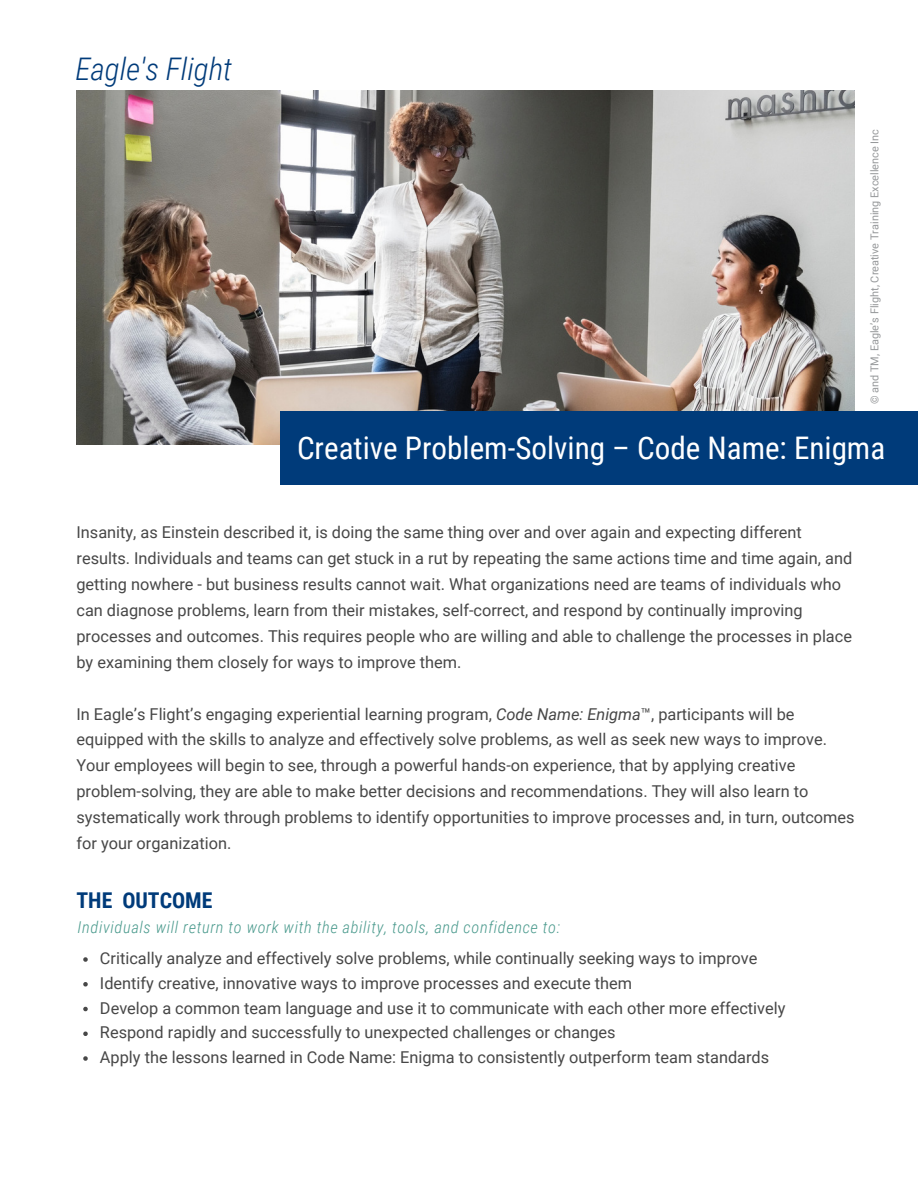
<style>
.page{position:relative;width:918px;height:1188px;background:#fff}
.page>*{position:absolute;margin:0;border:0;box-sizing:border-box;transform-origin:0 0}
.t1{font:31.2px "Roboto Condensed";color:#fff}
.t2{font:italic 300 31.2px "Roboto Condensed";color:#003b7a}
.t3{font:700 21.75px "Roboto Condensed";color:#003b7a}
.t4{font:16.35px/25.8px "Roboto";color:#474747}
.t5{font:italic 300 16.35px "Roboto Condensed";letter-spacing:.04em;color:#49998c}
.t6{font:10.95px "Roboto";color:#97999b}
.s1{font-style:italic}
</style>
<div class="page">
<img style="left:76px;top:90px;width:779px;height:354px">
<svg style="left:83px;top:957px;width:5px;height:5px"></svg>
<svg style="left:83px;top:982px;width:5px;height:5px"></svg>
<svg style="left:83px;top:1007px;width:5px;height:4px"></svg>
<svg style="left:83px;top:1032px;width:5px;height:4px"></svg>
<svg style="left:83px;top:1056px;width:5px;height:5px"></svg>
<div style="left:280px;top:412px;width:638px;height:73px;background:#003b7a"></div>
<h1 class="t2" style="left:75px;top:51px;width:158px">Eagle's Flight</h1>
<p class="t6" style="left:868px;top:404px;width:277px;rotate:-90deg">© and TM, Eagle’s Flight, Creative Training Excellence Inc</p>
<h1 class="t1" style="left:297px;top:430px;width:590px">Creative Problem-Solving – Code Name: Enigma</h1>
<p class="t4" style="left:76px;top:520px;width:777px">Insanity, as Einstein described it, is doing the same thing over and over again and expecting different results. Individuals and teams can get stuck in a rut by repeating the same actions time and time again, and getting nowhere - but business results cannot wait. What organizations need are teams of individuals who can diagnose problems, learn from their mistakes, self-correct, and respond by continually improving processes and outcomes. This requires people who are willing and able to challenge the processes in place by examining them closely for ways to improve them.</p>
<p class="t4" style="left:76px;top:701px;width:780px">In Eagle’s Flight’s engaging experiential learning program, <span class="s1">Code Name: Enigma</span>™, participants will be equipped with the skills to analyze and effectively solve problems, as well as seek new ways to improve.<br>Your employees will begin to see, through a powerful hands-on experience, that by applying creative problem-solving, they are able to make better decisions and recommendations. They will also learn to systematically work through problems to identify opportunities to improve processes and, in turn, outcomes for your organization.</p>
<h2 class="t3" style="left:76px;top:888px;width:137px">THE OUTCOME</h2>
<p class="t5" style="left:78px;top:917px;width:484px">Individuals will return to work with the ability, tools, and confidence to:</p>
<p class="t4" style="left:100px;top:946px;width:687px;line-height:24.8px">Critically analyze and effectively solve problems, while continually seeking ways to improve Identify creative, innovative ways to improve processes and execute them<br>Develop a common team language and use it to communicate with each other more effectively Respond rapidly and successfully to unexpected challenges or changes<br>Apply the lessons learned in Code Name: Enigma to consistently outperform team standards</p>
</div>
